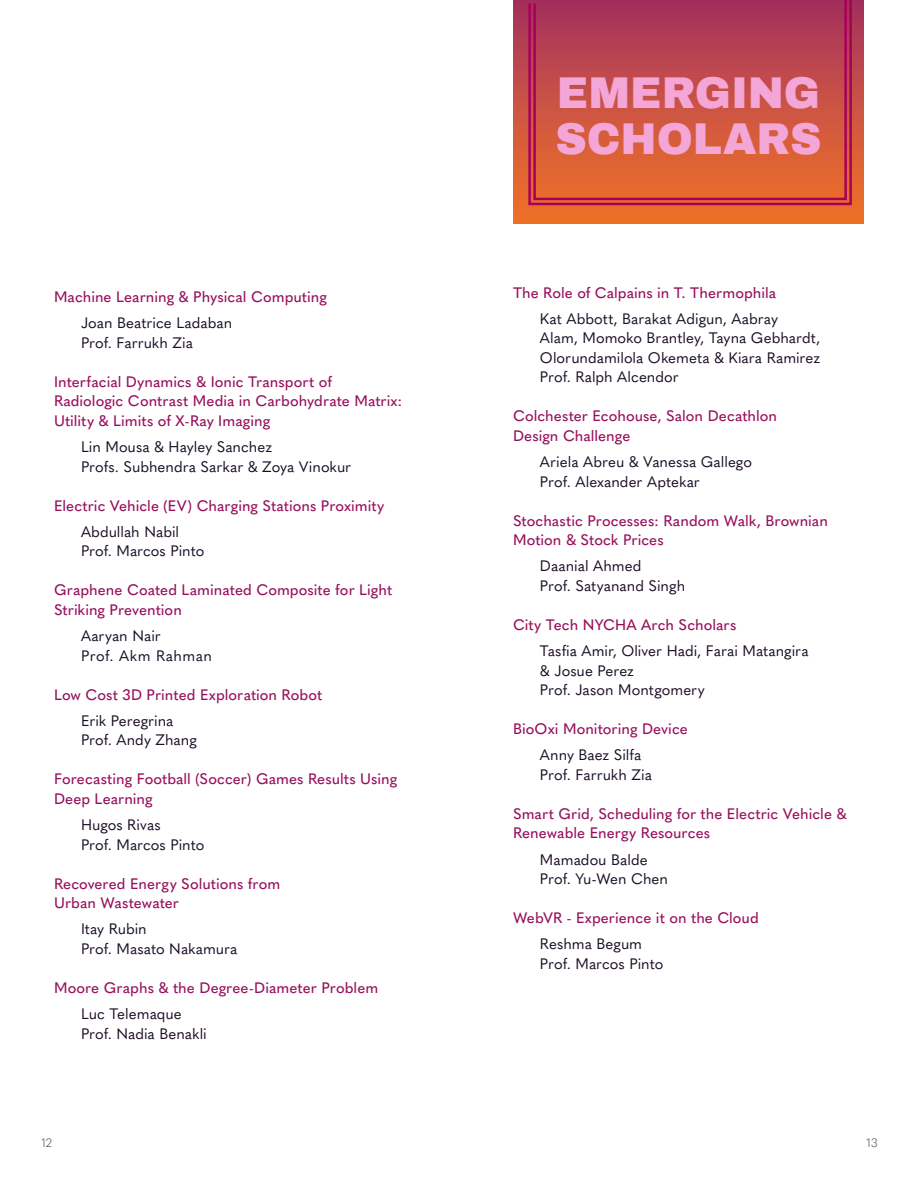
<style>
.page{position:relative;width:918px;height:1188px;background:#fff}
.page>*{position:absolute;margin:0;border:0;box-sizing:border-box;transform-origin:0 0}
.t1{font:900 43.5px/46.5px "Archivo";color:#f4a6d7}
.t2{font:500 15px/19.5px "Quasimoda";letter-spacing:.005em;color:#97105c}
.t3{font:15px/19.5px "Quasimoda";color:#1c0e25}
.t4{font:15px/19.5px "Quasimoda";letter-spacing:.03em;color:#1c0e25}
.t5{font:300 12px "Quasimoda";color:#4d4d4f}
</style>
<div class="page">
<div style="left:513px;top:0;width:351px;height:223px;background:linear-gradient(to bottom,#a5325e,#f27426)"></div>
<svg style="left:527px;top:0;width:326px;height:206px;background:#be2e49"></svg>
<svg style="left:532px;top:0;width:316px;height:201px;background:#c64d45"></svg>
<p class="t2" style="left:54px;top:286px;width:274px">Machine Learning &amp; Physical Computing</p>
<p class="t3" style="left:81px;top:312px;width:153px">Joan Beatrice Ladaban<br>Prof. Farrukh Zia</p>
<p class="t2" style="left:54px;top:371px;width:350px">Interfacial Dynamics &amp; Ionic Transport of<br>Radiologic Contrast Media in Carbohydrate Matrix:<br>Utility &amp; Limits of X-Ray Imaging</p>
<p class="t3" style="left:81px;top:436px;width:272px">Lin Mousa &amp; Hayley Sanchez<br>Profs. Subhendra Sarkar &amp; Zoya Vinokur</p>
<p class="t2" style="left:54px;top:494px;width:332px">Electric Vehicle (EV) Charging Stations Proximity</p>
<p class="t3" style="left:81px;top:521px;width:125px">Abdullah Nabil<br>Prof. Marcos Pinto</p>
<p class="t2" style="left:54px;top:579px;width:340px">Graphene Coated Laminated Composite for Light<br>Striking Prevention</p>
<p class="t4" style="left:81px;top:625px;width:133px">Aaryan Nair<br>Prof. Akm Rahman</p>
<p class="t2" style="left:54px;top:683px;width:270px">Low Cost 3D Printed Exploration Robot</p>
<p class="t3" style="left:81px;top:710px;width:117px">Erik Peregrina<br>Prof. Andy Zhang</p>
<p class="t2" style="left:54px;top:768px;width:345px">Forecasting Football (Soccer) Games Results Using<br>Deep Learning</p>
<p class="t3" style="left:81px;top:814px;width:125px">Hugos Rivas<br>Prof. Marcos Pinto</p>
<p class="t2" style="left:54px;top:872px;width:228px">Recovered Energy Solutions from<br>Urban Wastewater</p>
<p class="t3" style="left:81px;top:918px;width:158px">Itay Rubin<br>Prof. Masato Nakamura</p>
<p class="t2" style="left:54px;top:977px;width:326px">Moore Graphs &amp; the Degree-Diameter Problem</p>
<p class="t3" style="left:81px;top:1003px;width:127px">Luc Telemaque<br>Prof. Nadia Benakli</p>
<h1 class="t1" style="left:556px;top:69px;width:267px">EMERGING<br>SCHOLARS</h1>
<p class="t2" style="left:513px;top:282px;width:265px">The Role of Calpains in T. Thermophila</p>
<p class="t3" style="left:540px;top:308px;width:282px">Kat Abbott, Barakat Adigun, Aabray<br>Alam, Momoko Brantley, Tayna Gebhardt, Olorundamilola Okemeta &amp; Kiara Ramirez Prof. Ralph Alcendor</p>
<p class="t2" style="left:513px;top:405px;width:266px">Colchester Ecohouse, Salon Decathlon<br>Design Challenge</p>
<p class="t3" style="left:540px;top:451px;width:214px">Ariela Abreu &amp; Vanessa Gallego<br>Prof. Alexander Aptekar</p>
<p class="t2" style="left:513px;top:510px;width:316px">Stochastic Processes: Random Walk, Brownian<br>Motion &amp; Stock Prices</p>
<p class="t3" style="left:540px;top:555px;width:147px">Daanial Ahmed<br>Prof. Satyanand Singh</p>
<p class="t2" style="left:513px;top:614px;width:225px">City Tech NYCHA Arch Scholars</p>
<p class="t3" style="left:540px;top:640px;width:270px">Tasfia Amir, Oliver Hadi, Farai Matangira &amp; Josue Perez<br>Prof. Jason Montgomery</p>
<p class="t2" style="left:513px;top:718px;width:176px">BioOxi Monitoring Device</p>
<p class="t3" style="left:540px;top:744px;width:114px">Anny Baez Silfa<br>Prof. Farrukh Zia</p>
<p class="t2" style="left:513px;top:803px;width:335px">Smart Grid, Scheduling for the Electric Vehicle &amp;<br>Renewable Energy Resources</p>
<p class="t3" style="left:540px;top:849px;width:130px">Mamadou Balde<br>Prof. Yu-Wen Chen</p>
<p class="t2" style="left:513px;top:907px;width:247px">WebVR - Experience it on the Cloud</p>
<p class="t3" style="left:540px;top:933px;width:125px">Reshma Begum<br>Prof. Marcos Pinto</p>
<p class="t5" style="left:41px;top:1134px;width:12px">12</p>
<p class="t5" style="left:867px;top:1134px;width:12px">13</p>
</div>
